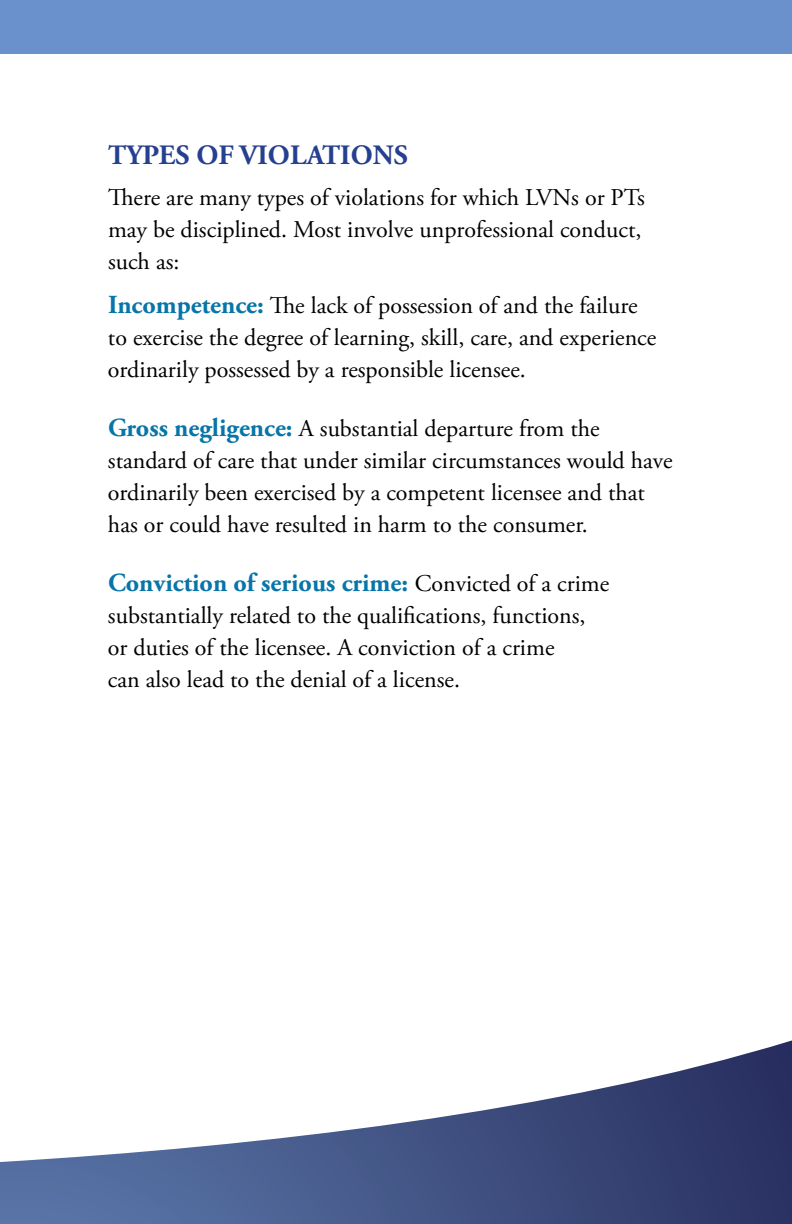
<style>
.page{position:relative;width:792px;height:1224px;background:#fff}
.page>*{position:absolute;margin:0;border:0;box-sizing:border-box;transform-origin:0 0}
.t1{font:700 28px "Adobe Garamond Pro";color:#25408f}
.t2{font:700 26px "Adobe Garamond Pro";color:#0775a7}
.t3{font:24px/32px "Adobe Garamond Pro";color:#000}
.s1{font-weight:700;font-size:26px;color:#0775a7}
.s2{font-weight:400;font-size:24px;color:#000}
</style>
<div class="page">
<div style="left:0;top:0;width:792px;height:53px;background:#6a91cb"></div>
<svg style="left:0;top:1040px;width:792px;height:184px"></svg>
<p class="t1" style="left:108px;top:139px;width:301px">TYPES OF VIOLATIONS</p>
<p class="t3" style="left:108px;top:183px;width:539px">There are many types of violations for which LVNs or PTs may be disciplined. Most involve unprofessional conduct, such as:</p>
<p class="t3" style="left:108px;top:290px;width:550px"><span class="s1">Incompetence:</span> The lack of possession of and the failure to exercise the degree of learning, skill, care, and experience ordinarily possessed by a responsible licensee.</p>
<p class="t3" style="left:108px;top:413px;width:566px"><span class="s1">Gross negligence:</span> A substantial departure from the standard of care that under similar circumstances would have ordinarily been exercised by a competent licensee and that has or could have resulted in harm to the consumer.</p>
<p class="t2" style="left:108px;top:567px;width:503px">Conviction of serious crime: <span class="s2">Convicted of a crime</span></p>
<p class="t3" style="left:108px;top:600px;width:479px">substantially related to the qualifications, functions, or duties of the licensee. A conviction of a crime can also lead to the denial of a license.</p>
</div>
